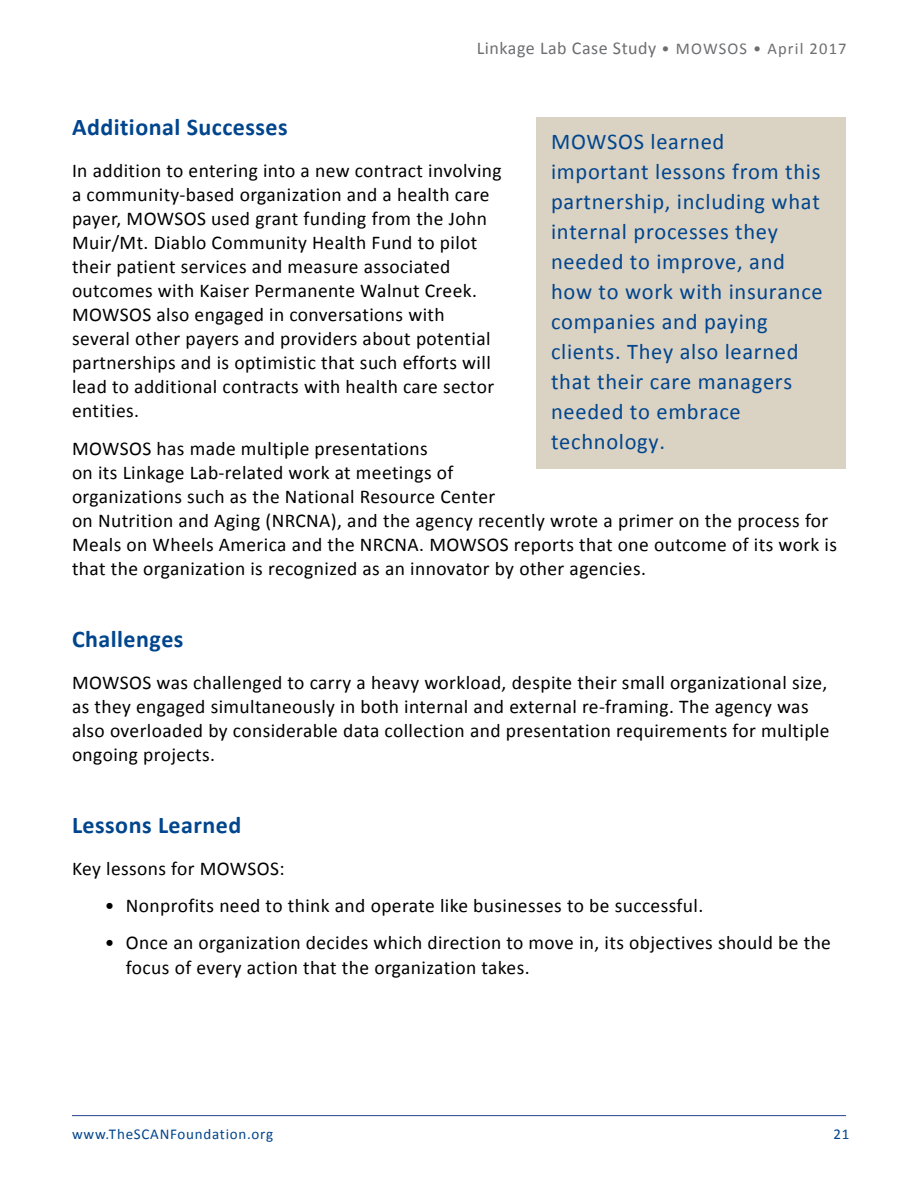
<style>
.page{position:relative;width:918px;height:1188px;background:#fff}
.page>*{position:absolute;margin:0;border:0;box-sizing:border-box;transform-origin:0 0}
.t1{font:700 24px "Calibri";letter-spacing:.02em;color:#00458d}
.t2{font:22.5px/30px "Calibri";letter-spacing:.03em;color:#00458d}
.t3{font:19.5px/24px "Calibri";letter-spacing:.02em;color:#000}
.t4{font:18px "Calibri";letter-spacing:.03em;color:#6d6e71}
.t5{font:15px "Calibri";letter-spacing:.05em;color:#00458d}
.s1{font-size:16.5px}
</style>
<div class="page">
<hr style="left:72px;top:1115px;width:774px;height:1px;background:#25408e">
<div style="left:536px;top:117px;width:310px;height:352px;background:#dad2c3"></div>
<p class="t4" style="left:477px;top:41px;width:371px">Linkage Lab Case Study <span class="s1">• MOWSOS • April 2017</span></p>
<p class="t1" style="left:72px;top:118px;width:217px">Additional Successes</p>
<p class="t3" style="left:72px;top:160px;width:431px">In addition to entering into a new contract involving a community-based organization and a health care payer, MOWSOS used grant funding from the John Muir/Mt. Diablo Community Health Fund to pilot their patient services and measure associated outcomes with Kaiser Permanente Walnut Creek.<br>MOWSOS also engaged in conversations with several other payers and providers about potential partnerships and is optimistic that such efforts will lead to additional contracts with health care sector entities.</p>
<p class="t3" style="left:72px;top:437px;width:767px">MOWSOS has made multiple presentations<br>on its Linkage Lab-related work at meetings of<br>organizations such as the National Resource Center<br>on Nutrition and Aging (NRCNA), and the agency recently wrote a primer on the process for Meals on Wheels America and the NRCNA. MOWSOS reports that one outcome of its work is that the organization is recognized as an innovator by other agencies.</p>
<p class="t2" style="left:551px;top:128px;width:273px">MOWSOS learned important lessons from this partnership, including what internal processes they needed to improve, and how to work with insurance companies and paying clients. They also learned that their care managers needed to embrace technology.</p>
<p class="t1" style="left:72px;top:629px;width:113px">Challenges</p>
<p class="t3" style="left:72px;top:671px;width:759px">MOWSOS was challenged to carry a heavy workload, despite their small organizational size, as they engaged simultaneously in both internal and external re-framing. The agency was also overloaded by considerable data collection and presentation requirements for multiple ongoing projects.</p>
<p class="t1" style="left:72px;top:815px;width:171px">Lessons Learned</p>
<p class="t3" style="left:72px;top:857px;width:214px">Key lessons for MOWSOS:</p>
<p class="t3" style="left:105px;top:895px;width:600px">• Nonprofits need to think and operate like businesses to be successful.</p>
<p class="t3" style="left:126px;top:932px;width:707px;text-indent:-21px">• Once an organization decides which direction to move in, its objectives should be the focus of every action that the organization takes.</p>
<p class="t5" style="left:72px;top:1128px;width:203px">www.TheSCANFoundation.org</p>
<p class="t5" style="left:834px;top:1128px;width:17px">21</p>
</div>
